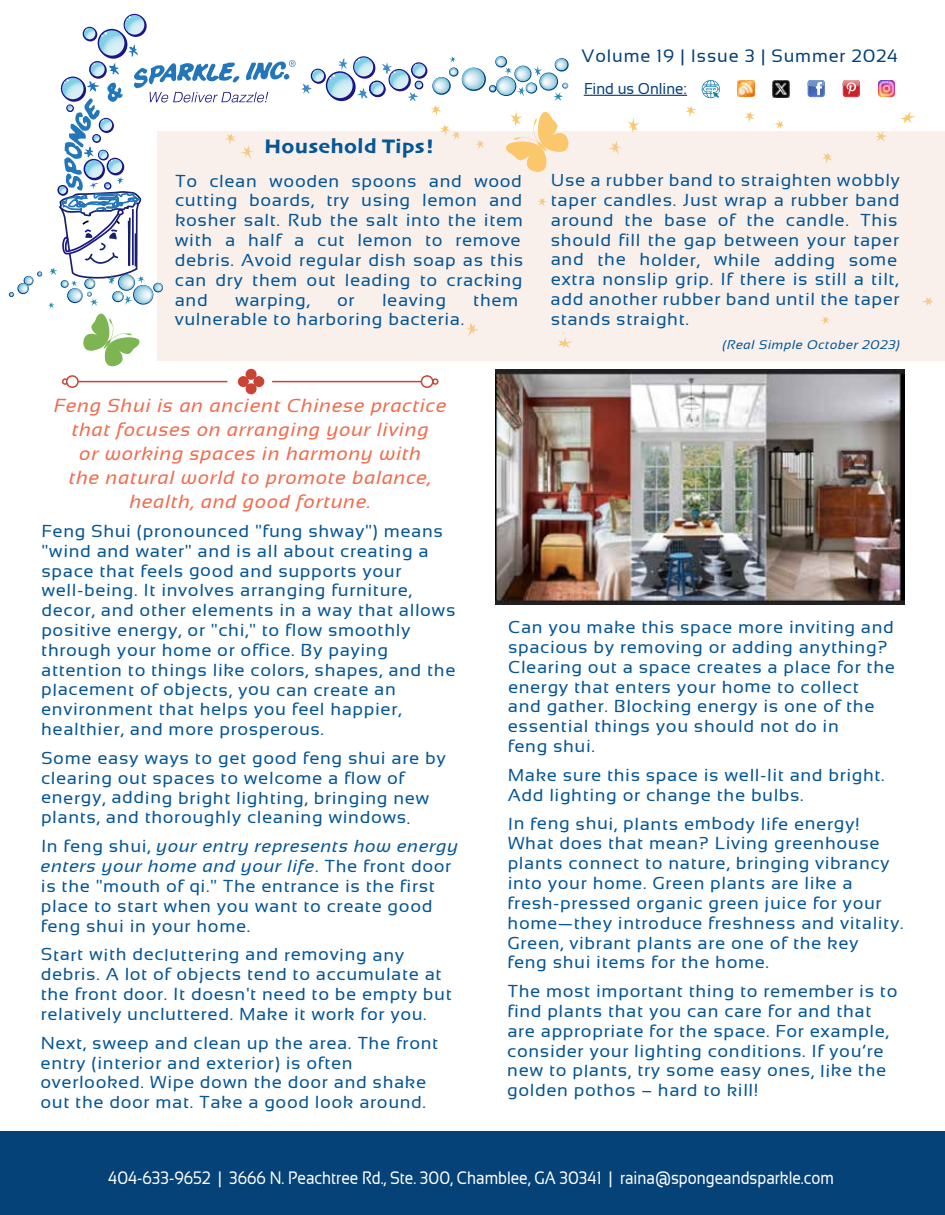
<style>
.page{position:relative;width:945px;height:1215px;background:#fff}
.page>*{position:absolute;margin:0;border:0;box-sizing:border-box;transform-origin:0 0}
.t1{font:20.7px "Skia";color:#065696;scale:1.04 1}
.t2{font:italic 19.05px/24.2px "Sansation";color:#f16c4d;text-align:center;scale:1.04 1}
.t3{font:18px "Sansation";color:#fff;scale:.85 1}
.t4{font:18px "Sansation";letter-spacing:.05em;color:#054278}
.t5{font:17.55px/20px "Sansation";color:#065696;scale:1.04 1}
.t6{font:italic 17.55px/21.9px "Sansation";color:#065696;scale:1.04 1}
.t7{font:15.75px "Sansation";color:#054278;scale:.95 1}
.t8{font:italic 12.75px "Sansation";color:#065696;scale:1.04 1}
.s1{font-style:normal}
</style>
<div class="page">
<svg style="left:124px;top:14px;width:21px;height:22px"></svg>
<svg style="left:125px;top:15px;width:22px;height:22px"></svg>
<svg style="left:125px;top:15px;width:19px;height:20px"></svg>
<svg style="left:127px;top:16px;width:4px;height:4px"></svg>
<svg style="left:326px;top:71px;width:28px;height:29px"></svg>
<svg style="left:327px;top:73px;width:29px;height:28px"></svg>
<svg style="left:327px;top:73px;width:26px;height:25px"></svg>
<svg style="left:353px;top:56px;width:21px;height:22px"></svg>
<svg style="left:354px;top:57px;width:21px;height:22px"></svg>
<svg style="left:354px;top:57px;width:19px;height:19px"></svg>
<svg style="left:356px;top:59px;width:4px;height:3px"></svg>
<svg style="left:389px;top:69px;width:21px;height:21px"></svg>
<svg style="left:390px;top:70px;width:21px;height:21px"></svg>
<svg style="left:390px;top:70px;width:19px;height:19px"></svg>
<svg style="left:411px;top:62px;width:16px;height:16px"></svg>
<svg style="left:412px;top:63px;width:15px;height:16px"></svg>
<svg style="left:412px;top:63px;width:13px;height:14px"></svg>
<svg style="left:370px;top:82px;width:16px;height:15px"></svg>
<div style="left:311px;top:69px;width:14px;height:14px;background:#3d399a;border-radius:50%"></div>
<svg style="left:312px;top:69px;width:14px;height:15px"></svg>
<svg style="left:409px;top:82px;width:13px;height:19px"></svg>
<svg style="left:382px;top:62px;width:13px;height:13px"></svg>
<svg style="left:357px;top:82px;width:27px;height:17px"></svg>
<svg style="left:330px;top:58px;width:17px;height:21px"></svg>
<svg style="left:302px;top:70px;width:22px;height:24px"></svg>
<svg style="left:685px;top:106px;width:11px;height:11px"></svg>
<svg style="left:628px;top:117px;width:12px;height:14px"></svg>
<svg style="left:900px;top:111px;width:16px;height:12px"></svg>
<svg style="left:774px;top:120px;width:10px;height:9px"></svg>
<svg style="left:440px;top:125px;width:11px;height:6px"></svg>
<svg style="left:430px;top:105px;width:12px;height:11px"></svg>
<svg style="left:744px;top:112px;width:11px;height:11px"></svg>
<svg style="left:610px;top:94px;width:27px;height:1px"></svg>
<hr style="left:584px;top:95px;width:103px;height:1px;background:#054278">
<svg style="left:843px;top:80px;width:17px;height:17px"></svg>
<svg style="left:808px;top:80px;width:17px;height:17px"></svg>
<svg style="left:702px;top:80px;width:18px;height:18px"></svg>
<img style="left:738px;top:80px;width:16px;height:16px">
<div style="left:158px;top:131px;width:787px;height:230px;background:#f9f0eb"></div>
<img style="left:772px;top:80px;width:18px;height:17px">
<div style="left:0;top:1131px;width:945px;height:84px;background:#054278"></div>
<img style="left:878px;top:80px;width:17px;height:17px">
<div style="left:539px;top:73px;width:19px;height:18px;border:2px solid #00428b;border-radius:50%"></div>
<svg style="left:540px;top:73px;width:17px;height:17px"></svg>
<div style="left:496px;top:76px;width:20px;height:20px;border:1px solid #00428b;border-radius:50%"></div>
<svg style="left:496px;top:77px;width:19px;height:18px"></svg>
<div style="left:526px;top:82px;width:11px;height:12px;border:1px solid #00428b;border-radius:50%"></div>
<div style="left:514px;top:66px;width:17px;height:16px;border:1px solid #00428b;border-radius:50%"></div>
<svg style="left:515px;top:66px;width:16px;height:15px"></svg>
<svg style="left:517px;top:83px;width:19px;height:13px"></svg>
<svg style="left:534px;top:66px;width:8px;height:10px"></svg>
<svg style="left:553px;top:83px;width:15px;height:18px"></svg>
<div style="left:432px;top:77px;width:19px;height:18px;border:2px solid #00428b;border-radius:50%"></div>
<svg style="left:433px;top:77px;width:16px;height:16px"></svg>
<div style="left:462px;top:68px;width:24px;height:23px;border:2px solid #00428b;border-radius:50%"></div>
<svg style="left:462px;top:68px;width:22px;height:21px"></svg>
<div style="left:495px;top:56px;width:12px;height:12px;border:2px solid #00428b;border-radius:50%"></div>
<svg style="left:496px;top:57px;width:16px;height:18px"></svg>
<div style="left:489px;top:85px;width:8px;height:7px;border:2px solid #00428b;border-radius:50%"></div>
<svg style="left:490px;top:86px;width:5px;height:5px"></svg>
<div style="left:555px;top:58px;width:14px;height:14px;border:2px solid #00428b;border-radius:50%"></div>
<svg style="left:555px;top:58px;width:12px;height:12px"></svg>
<div style="left:449px;top:67px;width:9px;height:10px;border:2px solid #00428b;border-radius:50%"></div>
<svg style="left:449px;top:56px;width:8px;height:20px"></svg>
<svg style="left:9px;top:271px;width:33px;height:26px"></svg>
<img style="left:495px;top:369px;width:409px;height:236px">
<svg style="left:505px;top:111px;width:64px;height:61px"></svg>
<div style="left:432px;top:378px;width:7px;height:7px;border:2px solid #ca4433;border-radius:50%"></div>
<hr style="left:272px;top:381px;width:155px;height:1px;background:#ca4433">
<svg style="left:421px;top:375px;width:17px;height:13px"></svg>
<svg style="left:48px;top:28px;width:248px;height:367px"></svg>
<p class="t1" style="left:264px;top:133px;width:166px;rotate:1deg">Household Tips!</p>
<p class="t5" style="left:175px;top:168px;width:337px;rotate:1deg">To clean wooden spoons and wood cutting boards, try using lemon and kosher salt. Rub the salt into the item with a half a cut lemon to remove debris. Avoid regular dish soap as this can dry them out leading to cracking</p>
<p class="t5" style="left:235px;top:289px;width:73px;rotate:1deg">warping,</p>
<p class="t5" style="left:382px;top:289px;width:63px;rotate:1deg">leaving</p>
<p class="t5" style="left:474px;top:289px;width:45px;rotate:1deg">them</p>
<p class="t5" style="left:175px;top:307px;width:280px;rotate:1deg">vulnerable to harboring bacteria.</p>
<p class="t4" style="left:582px;top:46px;width:318px">Volume 19 | Issue 3 | Summer 2024</p>
<p class="t7" style="left:584px;top:80px;width:109px">Find us Online:</p>
<p class="t5" style="left:551px;top:167px;width:339px;rotate:1deg">Use a rubber band to straighten wobbly taper candles. Just wrap a rubber band around the base of the candle. This should fill the gap between your taper and the holder, while adding some extra nonslip grip. If there is still a tilt, add another rubber band until the taper</p>
<p class="t5" style="left:551px;top:308px;width:134px;rotate:1deg">stands straight.</p>
<p class="t8" style="left:723px;top:336px;width:172px;rotate:1deg">(Real Simple October 2023)</p>
<p class="t2" style="left:55px;top:390px;width:379px;rotate:1deg">Feng Shui is an ancient Chinese practice that focuses on arranging your living<br>or working spaces in harmony with<br>the natural world to promote balance, health, and good fortune.</p>
<p class="t5" style="left:42px;top:518px;width:402px;rotate:1deg">Feng Shui (pronounced "fung shway") means "wind and water" and is all about creating a space that feels good and supports your well-being. It involves arranging furniture, decor, and other elements in a way that allows positive energy, or "chi," to flow smoothly through your home or office. By paying attention to things like colors, shapes, and the placement of objects, you can create an environment that helps you feel happier, healthier, and more prosperous.</p>
<p class="t5" style="left:41px;top:744px;width:390px;rotate:1deg">Some easy ways to get good feng shui are by clearing out spaces to welcome a flow of energy, adding bright lighting, bringing new plants, and thoroughly cleaning windows.</p>
<p class="t6" style="left:41px;top:831px;width:402px;rotate:1deg"><span class="s1">In feng shui,</span> your entry represents how energy enters your home and your life<span class="s1">. T</span><sup>he</sup> <sup>front</sup> <sup>door</sup></p>
<p class="t5" style="left:41px;top:872px;width:380px;line-height:20.7px;rotate:1deg">is the "mouth of qi." The entrance is the first place to start when you want to create good feng shui in your home.</p>
<p class="t5" style="left:41px;top:942px;width:397px;rotate:1deg">Start with decluttering and removing any debris. A lot of objects tend to accumulate at the front door. It doesn't need to be empty but relatively uncluttered. Make it work for you.</p>
<p class="t5" style="left:41px;top:1029px;width:384px;rotate:1deg">Next, sweep and clean up the area. The front entry (interior and exterior) is often overlooked. Wipe down the door and shake out the door mat. Take a good look around.</p>
<p class="t5" style="left:508px;top:613px;width:374px;rotate:1deg">Can you make this space more inviting and spacious by removing or adding anything?<br>Clearing out a space creates a place for the energy that enters your home to collect and gather. Blocking energy is one of the essential things you should not do in<br>feng shui.</p>
<p class="t5" style="left:508px;top:761px;width:364px;line-height:20.9px;rotate:1deg">Make sure this space is well-lit and bright.<br>Add lighting or change the bulbs.</p>
<p class="t5" style="left:508px;top:811px;width:384px;rotate:1deg">In feng shui, plants embody life energy!<br>What does that mean? Living greenhouse plants connect to nature, bringing vibrancy into your home. Green plants are like a fresh-pressed organic green juice for your home—they introduce freshness and vitality.<br>Green, vibrant plants are one of the key<br>feng shui items for the home.</p>
<p class="t5" style="left:508px;top:978px;width:376px;rotate:1deg">The most important thing to remember is to find plants that you can care for and that are appropriate for the space. For example, consider your lighting conditions. If you’re new to plants, try some easy ones, like the golden pothos – hard to kill!</p>
<p class="t3" style="left:108px;top:1168px;width:855px">404-633-9652 | 3666 N. Peachtree Rd., Ste. 300, Chamblee, GA 30341 | raina@spongeandsparkle.com</p>
</div>
